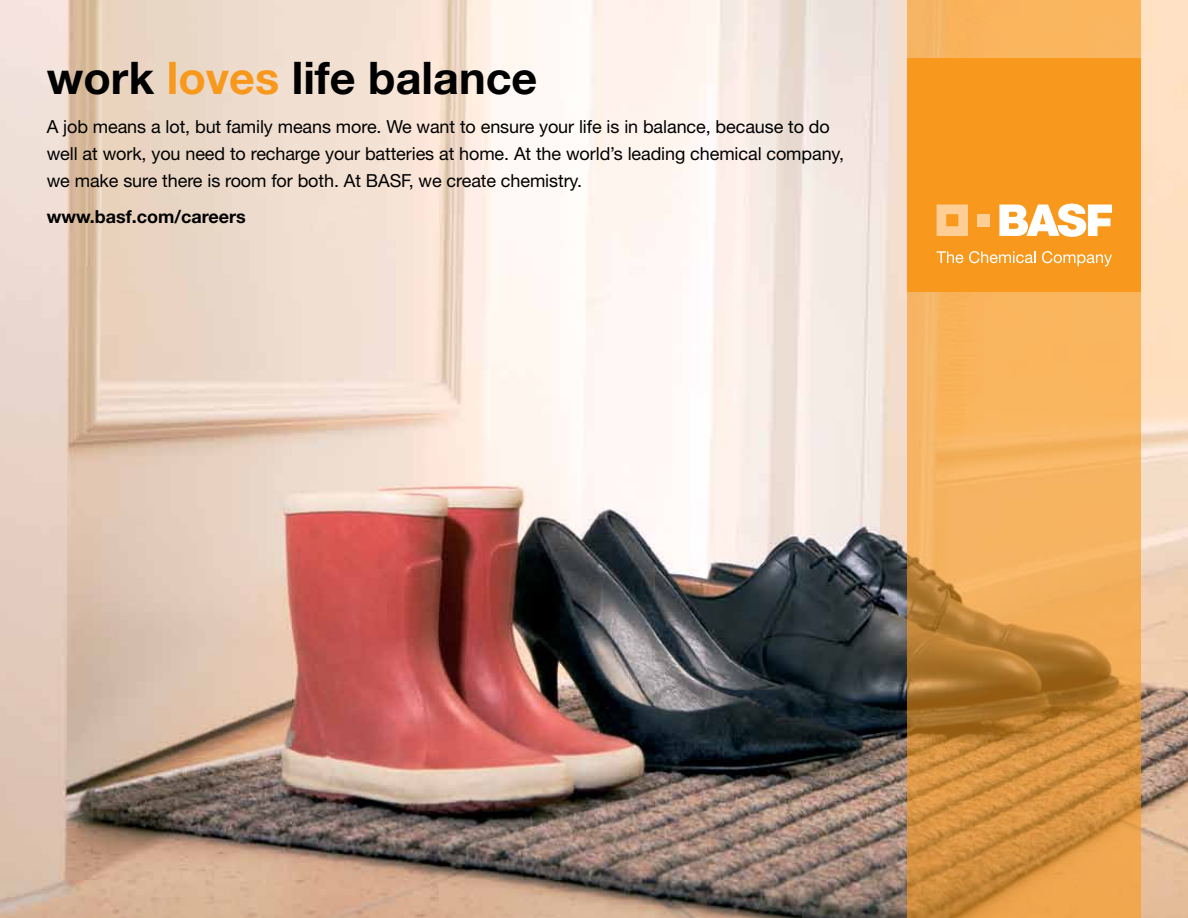
<style>
.page{position:relative;width:1188px;height:918px;background:#fff}
.page>*{position:absolute;margin:0;border:0;box-sizing:border-box;transform-origin:0 0}
.t1{font:700 45px "Helvetica Neue";color:#000}
.t2{font:18px/27px "Helvetica Neue";letter-spacing:-.005em;color:#000}
.t3{font:700 18px "Helvetica Neue";color:#000}
.s1{color:#f8991d}
</style>
<div class="page">
<img style="left:0;top:0;width:1188px;height:918px">
<svg style="left:907px;top:0;width:234px;height:918px;background:#e3a14f"></svg>
<div style="left:907px;top:58px;width:234px;height:234px;background:#f8991d"></div>
<svg style="left:937px;top:251px;width:26px;height:12px"></svg>
<svg style="left:969px;top:251px;width:67px;height:12px"></svg>
<svg style="left:1042px;top:251px;width:70px;height:15px"></svg>
<svg style="left:999px;top:204px;width:113px;height:33px"></svg>
<svg style="left:937px;top:205px;width:31px;height:31px"></svg>
<div style="left:978px;top:214px;width:12px;height:12px;background:#fece95"></div>
<h1 class="t1" style="left:47px;top:50px;width:492px">work <span class="s1">loves</span> life balance</h1>
<p class="t2" style="left:47px;top:112px;width:799px">A job means a lot, but family means more. We want to ensure your life is in balance, because to do well at work, you need to recharge your batteries at home. At the world’s leading chemical company, we make sure there is room for both. At BASF, we create chemistry.</p>
<p class="t3" style="left:47px;top:205px;width:200px">www.basf.com/careers</p>
</div>
